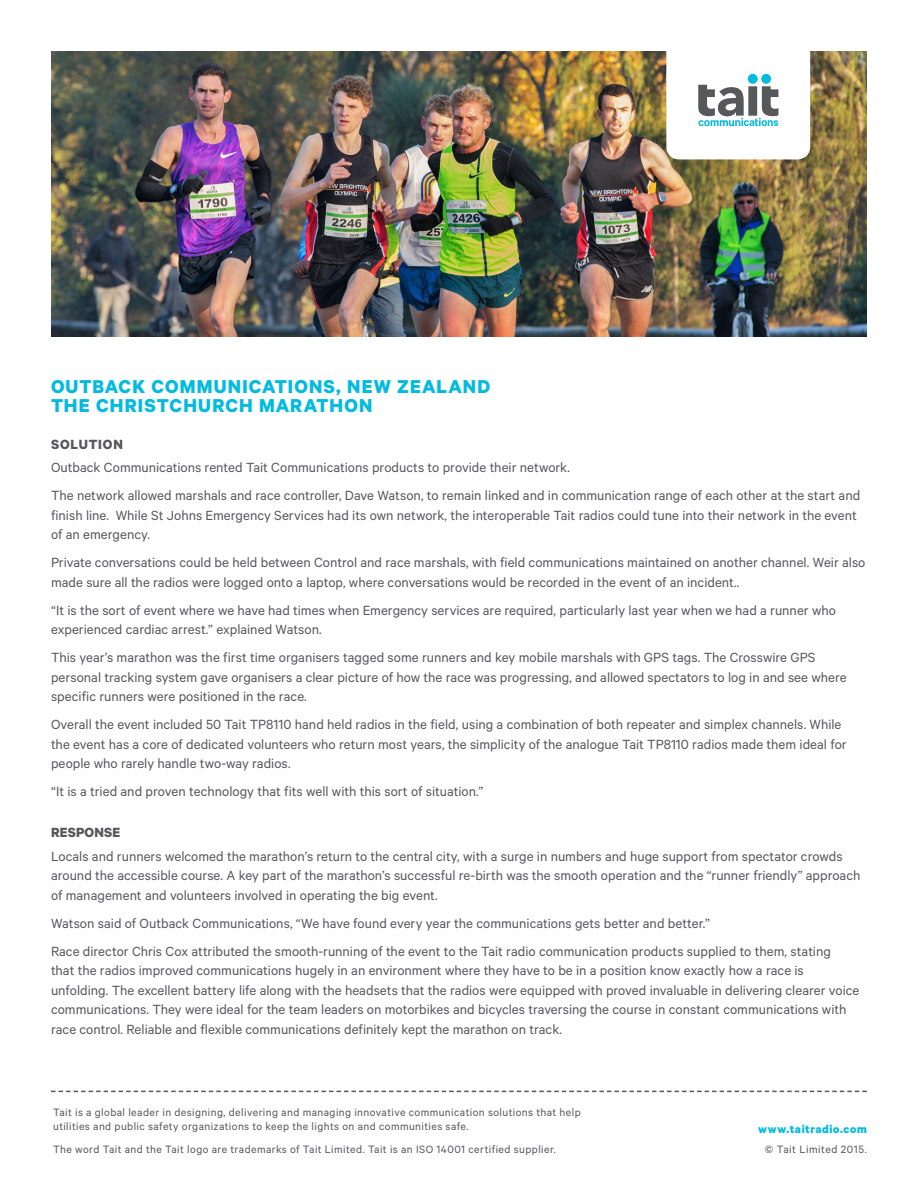
<style>
.page{position:relative;width:918px;height:1188px;background:#fff}
.page>*{position:absolute;margin:0;border:0;box-sizing:border-box;transform-origin:0 0}
.Chapter_Header{font:700 21px/19.4px "Calibre";letter-spacing:.05em;color:#02bbdf}
.Body_Copy{font:15px/19.5px "Calibre";color:#57585a}
.Sub_Header_B__Standa{font:700 15px "Calibre";letter-spacing:.055em;color:#57585a}
.Sub_Header_B__Standa-2{font:700 15px "Calibre";letter-spacing:.025em;color:#57585a}
.URL_Footer{font:700 12.75px "Calibre";letter-spacing:.045em;color:#02bbdf}
.Fine_Print_Caption{font:12px/14.2px "Calibre";letter-spacing:.035em;color:#57585a}
</style>
<div class="page">
<svg style="left:51px;top:1091px;width:816px;height:1px"></svg>
<img style="left:51px;top:51px;width:816px;height:286px">
<div style="left:666px;top:33px;width:144px;height:126px;background:#fff;border-radius:13px"></div>
<svg style="left:698px;top:74px;width:80px;height:52px"></svg>
<p class="Chapter_Header" style="left:51px;top:376px;width:441px">OUTBACK COMMUNICATIONS, NEW ZEALAND<br>THE CHRISTCHURCH MARATHON</p>
<p class="Sub_Header_B__Standa" style="left:51px;top:435px;width:73px">SOLUTION</p>
<p class="Body_Copy" style="left:51px;top:457px;width:521px">Outback Communications rented Tait Communications products to provide their network.</p>
<p class="Body_Copy" style="left:51px;top:485px;width:811px">The network allowed marshals and race controller, Dave Watson, to remain linked and in communication range of each other at the start and finish line. While St Johns Emergency Services had its own network, the interoperable Tait radios could tune into their network in the event of an emergency.</p>
<p class="Body_Copy" style="left:51px;top:552px;width:816px">Private conversations could be held between Control and race marshals, with field communications maintained on another channel. Weir also made sure all the radios were logged onto a laptop, where conversations would be recorded in the event of an incident..</p>
<p class="Body_Copy" style="left:51px;top:600px;width:787px">“It is the sort of event where we have had times when Emergency services are required, particularly last year when we had a runner who experienced cardiac arrest.” explained Watson.</p>
<p class="Body_Copy" style="left:51px;top:647px;width:797px">This year’s marathon was the first time organisers tagged some runners and key mobile marshals with GPS tags. The Crosswire GPS personal tracking system gave organisers a clear picture of how the race was progressing, and allowed spectators to log in and see where specific runners were positioned in the race.</p>
<p class="Body_Copy" style="left:51px;top:714px;width:797px">Overall the event included 50 Tait TP8110 hand held radios in the field, using a combination of both repeater and simplex channels. While the event has a core of dedicated volunteers who return most years, the simplicity of the analogue Tait TP8110 radios made them ideal for people who rarely handle two-way radios.</p>
<p class="Body_Copy" style="left:51px;top:781px;width:434px">“It is a tried and proven technology that fits well with this sort of situation.”</p>
<p class="Sub_Header_B__Standa-2" style="left:51px;top:823px;width:71px">RESPONSE</p>
<p class="Body_Copy" style="left:51px;top:846px;width:811px">Locals and runners welcomed the marathon’s return to the central city, with a surge in numbers and huge support from spectator crowds around the accessible course. A key part of the marathon’s successful re-birth was the smooth operation and the “runner friendly” approach of management and volunteers involved in operating the big event.</p>
<p class="Body_Copy" style="left:51px;top:913px;width:660px">Watson said of Outback Communications, “We have found every year the communications gets better and better.”</p>
<p class="Body_Copy" style="left:51px;top:941px;width:810px">Race director Chris Cox attributed the smooth-running of the event to the Tait radio communication products supplied to them, stating<br>that the radios improved communications hugely in an environment where they have to be in a position know exactly how a race is unfolding. The excellent battery life along with the headsets that the radios were equipped with proved invaluable in delivering clearer voice communications. They were ideal for the team leaders on motorbikes and bicycles traversing the course in constant communications with race control. Reliable and flexible communications definitely kept the marathon on track.</p>
<p class="Fine_Print_Caption" style="left:53px;top:1105px;width:529px">Tait is a global leader in designing, delivering and managing innovative communication solutions that help utilities and public safety organizations to keep the lights on and communities safe.</p>
<p class="Fine_Print_Caption" style="left:53px;top:1142px;width:504px">The word Tait and the Tait logo are trademarks of Tait Limited. Tait is an ISO 14001 certified supplier.</p>
<p class="Fine_Print_Caption" style="left:765px;top:1142px;width:103px">© Tait Limited 2015.</p>
<p class="URL_Footer" style="left:758px;top:1122px;width:110px">www.taitradio.com</p>
</div>
